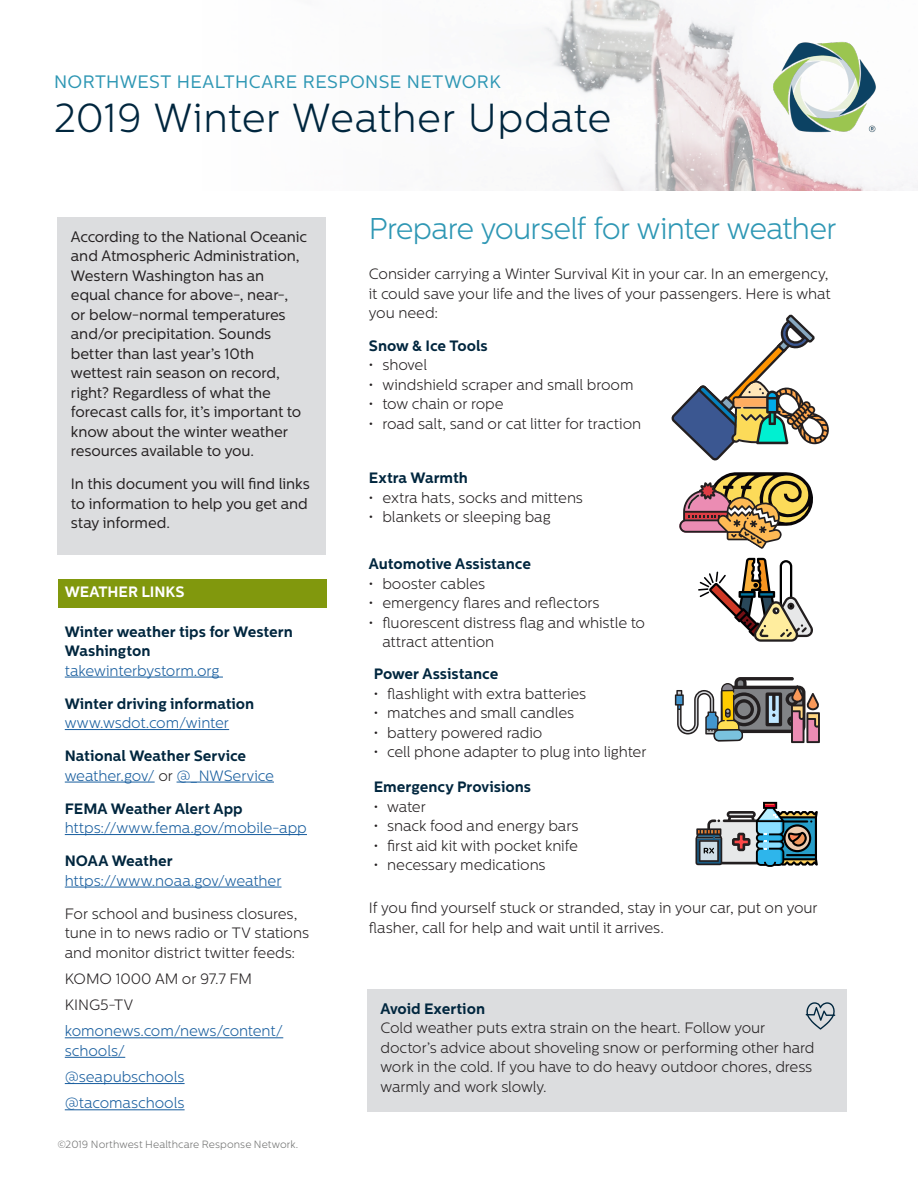
<style>
.page{position:relative;width:918px;height:1188px;background:#fff}
.page>*{position:absolute;margin:0;border:0;box-sizing:border-box;transform-origin:0 0}
.t1{font:300 40.5px "Centrale Sans";letter-spacing:.01em;color:#00263e}
.subheader_no_rule{font:300 30px "Centrale Sans";letter-spacing:-.025em;color:#2e97b4}
.t2{font:18px "Centrale Sans";letter-spacing:.02em;color:#2e97b4}
.t3{font:300 15px/19.5px "Centrale Sans";letter-spacing:-.005em;color:#231f20}
.t4{font:15px/19.5px "Centrale Sans";letter-spacing:-.005em;color:#231f20}
.t5{font:300 15px/19.5px "Centrale Sans";letter-spacing:-.005em;color:#175d9e}
.t6{font:700 15px/19.5px "Centrale Sans";letter-spacing:-.005em;color:#00263e}
.t7{font:700 15px "Centrale Sans";color:#fff}
.t8{font:300 10.5px "Centrale Sans";letter-spacing:.005em;color:#717271}
.s1{font-weight:300;color:#175d9e}
.s2{font-weight:700;color:#00263e}
.s3{color:#231f20}
</style>
<div class="page">
<img style="left:523px;top:0;width:395px;height:190px">
<div style="left:57px;top:217px;width:269px;height:338px;background:#dcdddf"></div>
<img style="left:766px;top:36px;width:118px;height:102px">
<div style="left:58px;top:579px;width:268px;height:28px;background:#81980d"></div>
<hr style="left:65px;top:677px;width:158px;height:1px;background:#175d9e">
<hr style="left:65px;top:729px;width:164px;height:1px;background:#175d9e">
<hr style="left:65px;top:782px;width:90px;height:1px;background:#175d9e">
<hr style="left:177px;top:782px;width:97px;height:1px;background:#175d9e">
<hr style="left:65px;top:834px;width:242px;height:1px;background:#175d9e">
<hr style="left:65px;top:887px;width:217px;height:1px;background:#175d9e">
<hr style="left:65px;top:1037px;width:218px;height:1px;background:#175d9e">
<hr style="left:65px;top:1057px;width:60px;height:1px;background:#175d9e">
<hr style="left:65px;top:1083px;width:120px;height:1px;background:#175d9e">
<hr style="left:65px;top:1109px;width:120px;height:1px;background:#175d9e">
<svg style="left:679px;top:472px;width:134px;height:77px"></svg>
<svg style="left:698px;top:558px;width:115px;height:84px"></svg>
<svg style="left:695px;top:802px;width:123px;height:65px"></svg>
<svg style="left:671px;top:314px;width:158px;height:147px"></svg>
<svg style="left:675px;top:677px;width:145px;height:66px"></svg>
<div style="left:714px;top:730px;width:28px;height:11px;background:#7ac2de;border-radius:5px"></div>
<div style="left:714px;top:729px;width:29px;height:12px;border:2px solid #231f20;border-radius:5px"></div>
<div style="left:367px;top:989px;width:479px;height:122px;background:#dcdddf"></div>
<svg style="left:806px;top:1002px;width:29px;height:28px"></svg>
<p class="t2" style="left:54px;top:71px;width:448px">NORTHWEST HEALTHCARE RESPONSE NETWORK</p>
<p class="t1" style="left:54px;top:95px;width:559px">2019 Winter Weather Update</p>
<p class="t4" style="left:71px;top:227px;width:238px">According to the National Oceanic and Atmospheric Administration,<br>Western Washington has an equal chance for above-, near-,<br>or below-normal temperatures and/or precipitation. Sounds better than last year’s 10th wettest rain season on record, right? Regardless of what the forecast calls for, it’s important to know about the winter weather resources available to you.</p>
<p class="t4" style="left:71px;top:474px;width:241px">In this document you will find links to information to help you get and stay informed.</p>
<p class="t7" style="left:65px;top:583px;width:121px">WEATHER LINKS</p>
<p class="t6" style="left:65px;top:622px;width:229px">Winter weather tips for Western<br>Washington <span class="s1">takewinterbystorm.org</span></p>
<p class="t6" style="left:65px;top:694px;width:191px">Winter driving information <span class="s1">www.wsdot.com/winter</span></p>
<p class="t5" style="left:65px;top:746px;width:211px"><span class="s2">National Weather Service </span>weather.gov/ <span class="s3">or</span> @_NWService</p>
<p class="t5" style="left:65px;top:799px;width:244px"><span class="s2">FEMA Weather Alert App </span>https://www.fema.gov/mobile-app</p>
<p class="t5" style="left:65px;top:851px;width:218px"><span class="s2">NOAA Weather </span>https://www.noaa.gov/weather</p>
<p class="t3" style="left:65px;top:904px;width:246px">For school and business closures, tune in to news radio or TV stations and monitor district twitter feeds:</p>
<p class="t3" style="left:65px;top:969px;width:189px">KOMO 1000 AM or 97.7 FM</p>
<p class="t3" style="left:65px;top:995px;width:70px">KING5-TV</p>
<p class="t5" style="left:65px;top:1021px;width:220px">komonews.com/news/content/ schools/</p>
<p class="t5" style="left:65px;top:1067px;width:121px">@seapubschools</p>
<p class="t5" style="left:65px;top:1093px;width:121px">@tacomaschools</p>
<p class="t8" style="left:57px;top:1138px;width:242px">©2019 Northwest Healthcare Response Network.</p>
<p class="subheader_no_rule" style="left:369px;top:212px;width:469px">Prepare yourself for winter weather</p>
<p class="t3" style="left:369px;top:264px;width:463px">Consider carrying a Winter Survival Kit in your car. In an emergency, it could save your life and the lives of your passengers. Here is what you need:</p>
<p class="t6" style="left:369px;top:336px;width:120px">Snow &amp; Ice Tools</p>
<p class="t3" style="left:369px;top:355px;width:60px">• shovel</p>
<p class="t3" style="left:369px;top:375px;width:266px">• windshield scraper and small broom</p>
<p class="t3" style="left:369px;top:394px;width:136px">• tow chain or rope</p>
<p class="t3" style="left:369px;top:414px;width:274px">• road salt, sand or cat litter for traction</p>
<p class="t6" style="left:369px;top:469px;width:101px">Extra Warmth</p>
<p class="t3" style="left:369px;top:488px;width:216px">• extra hats, socks and mittens</p>
<p class="t3" style="left:369px;top:508px;width:183px">• blankets or sleeping bag</p>
<p class="t6" style="left:369px;top:554px;width:164px">Automotive Assistance</p>
<p class="t3" style="left:369px;top:574px;width:118px">• booster cables</p>
<p class="t3" style="left:369px;top:593px;width:232px">• emergency flares and reflectors</p>
<p class="t3" style="left:382px;top:613px;width:264px;text-indent:-14px">• fluorescent distress flag and whistle to attract attention</p>
<p class="t6" style="left:374px;top:664px;width:126px">Power Assistance</p>
<p class="t3" style="left:374px;top:684px;width:214px">• flashlight with extra batteries</p>
<p class="t3" style="left:374px;top:703px;width:202px">• matches and small candles</p>
<p class="t3" style="left:374px;top:723px;width:170px">• battery powered radio</p>
<p class="t3" style="left:374px;top:742px;width:274px">• cell phone adapter to plug into lighter</p>
<p class="t6" style="left:374px;top:777px;width:159px">Emergency Provisions</p>
<p class="t3" style="left:374px;top:797px;width:54px">• water</p>
<p class="t3" style="left:374px;top:816px;width:206px">• snack food and energy bars</p>
<p class="t3" style="left:374px;top:836px;width:206px">• first aid kit with pocket knife</p>
<p class="t3" style="left:374px;top:855px;width:173px">• necessary medications</p>
<p class="t3" style="left:369px;top:898px;width:450px">If you find yourself stuck or stranded, stay in your car, put on your flasher, call for help and wait until it arrives.</p>
<p class="t3" style="left:380px;top:999px;width:436px"><span class="s2">Avoid Exertion<br></span>Cold weather puts extra strain on the heart. Follow your doctor’s advice about shoveling snow or performing other hard work in the cold. If you have to do heavy outdoor chores, dress warmly and work slowly.</p>
</div>
